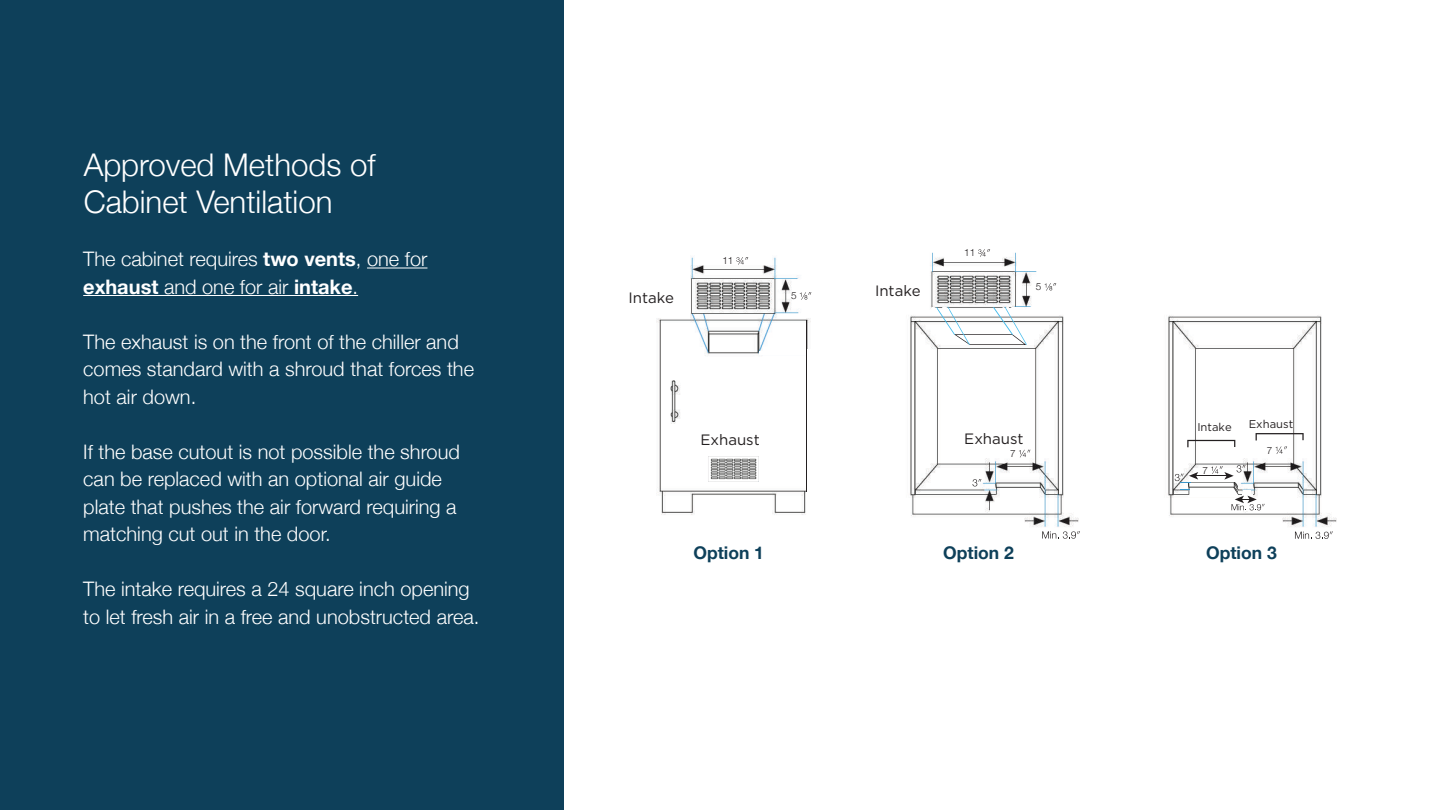
<style>
.page{position:relative;width:1440px;height:810px;background:#fff}
.page>*{position:absolute;margin:0;border:0;box-sizing:border-box;transform-origin:0 0}
.t1{font:300 31.25px/37.5px "Helvetica Neue";color:#fff}
.t2{font:300 20px/27.5px "Helvetica Neue";color:#fff}
.t3{font:700 17.5px "Helvetica Neue";color:#0e405a}
.t4{font:15px "Gotham";color:#231f20}
.t5{font:11.25px "Gotham";color:#231f20}
.t6{font:300 10px "Helvetica Neue";color:#231f20}
.s1{font-weight:700}
</style>
<div class="page">
<div style="left:0;top:0;width:563px;height:810px;background:#0e405a"></div>
<hr style="left:367px;top:267px;width:60px;height:1px;background:#fff">
<hr style="left:83px;top:295px;width:275px;height:1px;background:#fff">
<img style="left:656px;top:257px;width:156px;height:258px">
<svg style="left:736px;top:257px;width:12px;height:8px"></svg>
<svg style="left:800px;top:292px;width:11px;height:8px"></svg>
<div style="left:807px;top:349px;width:45px;height:152px;background:#fff"></div>
<hr style="left:759px;top:352px;width:47px;height:3px;background:#fff">
<hr style="left:806px;top:320px;width:1px;height:171px;background:#231f20">
<svg style="left:708px;top:456px;width:51px;height:26px"></svg>
<img style="left:910px;top:315px;width:169px;height:212px">
<svg style="left:1042px;top:531px;width:38px;height:8px"></svg>
<svg style="left:1019px;top:450px;width:11px;height:7px"></svg>
<svg style="left:973px;top:479px;width:8px;height:7px"></svg>
<img style="left:930px;top:253px;width:106px;height:56px">
<svg style="left:931px;top:304px;width:110px;height:41px"></svg>
<svg style="left:978px;top:249px;width:12px;height:8px"></svg>
<svg style="left:1045px;top:283px;width:11px;height:8px"></svg>
<img style="left:1168px;top:315px;width:169px;height:212px">
<img style="left:1189px;top:482px;width:22px;height:14px">
<svg style="left:1295px;top:531px;width:38px;height:8px"></svg>
<svg style="left:1276px;top:446px;width:11px;height:8px"></svg>
<hr style="left:1196px;top:475px;width:31px;height:1px;background:#231f20">
<svg style="left:1211px;top:465px;width:54px;height:45px"></svg>
<svg style="left:1175px;top:472px;width:23px;height:11px"></svg>
<svg style="left:1256px;top:433px;width:48px;height:7px"></svg>
<svg style="left:1187px;top:440px;width:48px;height:7px"></svg>
<h1 class="t1" style="left:84px;top:144px;width:293px">Approved Methods of<br>Cabinet Ventilation</h1>
<p class="t2" style="left:83px;top:244px;width:346px">The cabinet requires <span class="s1">two vents</span>, one for <span class="s1">exhaust</span> and one for air <span class="s1">intake</span>.</p>
<p class="t2" style="left:83px;top:326px;width:392px">The exhaust is on the front of the chiller and comes standard with a shroud that forces the hot air down.</p>
<p class="t2" style="left:83px;top:436px;width:378px">If the base cutout is not possible the shroud can be replaced with an optional air guide plate that pushes the air forward requiring a matching cut out in the door.</p>
<p class="t2" style="left:83px;top:574px;width:398px">The intake requires a 24 square inch opening to let fresh air in a free and unobstructed area.</p>
<p class="t4" style="left:628px;top:288px;width:47px">Intake</p>
<p class="t6" style="left:722px;top:253px;width:13px">11</p>
<p class="t6" style="left:791px;top:288px;width:7px">5</p>
<p class="t4" style="left:701px;top:430px;width:61px">Exhaust</p>
<p class="t3" style="left:693px;top:539px;width:72px">Option 1</p>
<p class="t4" style="left:875px;top:281px;width:47px">Intake</p>
<p class="t6" style="left:964px;top:245px;width:13px">11</p>
<p class="t6" style="left:1036px;top:279px;width:7px">5</p>
<p class="t4" style="left:964px;top:430px;width:61px">Exhaust</p>
<p class="t6" style="left:1010px;top:445px;width:7px">7</p>
<p class="t5" style="left:1197px;top:420px;width:36px">Intake</p>
<p class="t5" style="left:1249px;top:417px;width:46px">Exhaust</p>
<p class="t6" style="left:1202px;top:462px;width:7px">7</p>
<p class="t6" style="left:1267px;top:442px;width:7px">7</p>
<p class="t3" style="left:943px;top:539px;width:72px">Option 2</p>
<p class="t3" style="left:1206px;top:539px;width:72px">Option 3</p>
</div>
